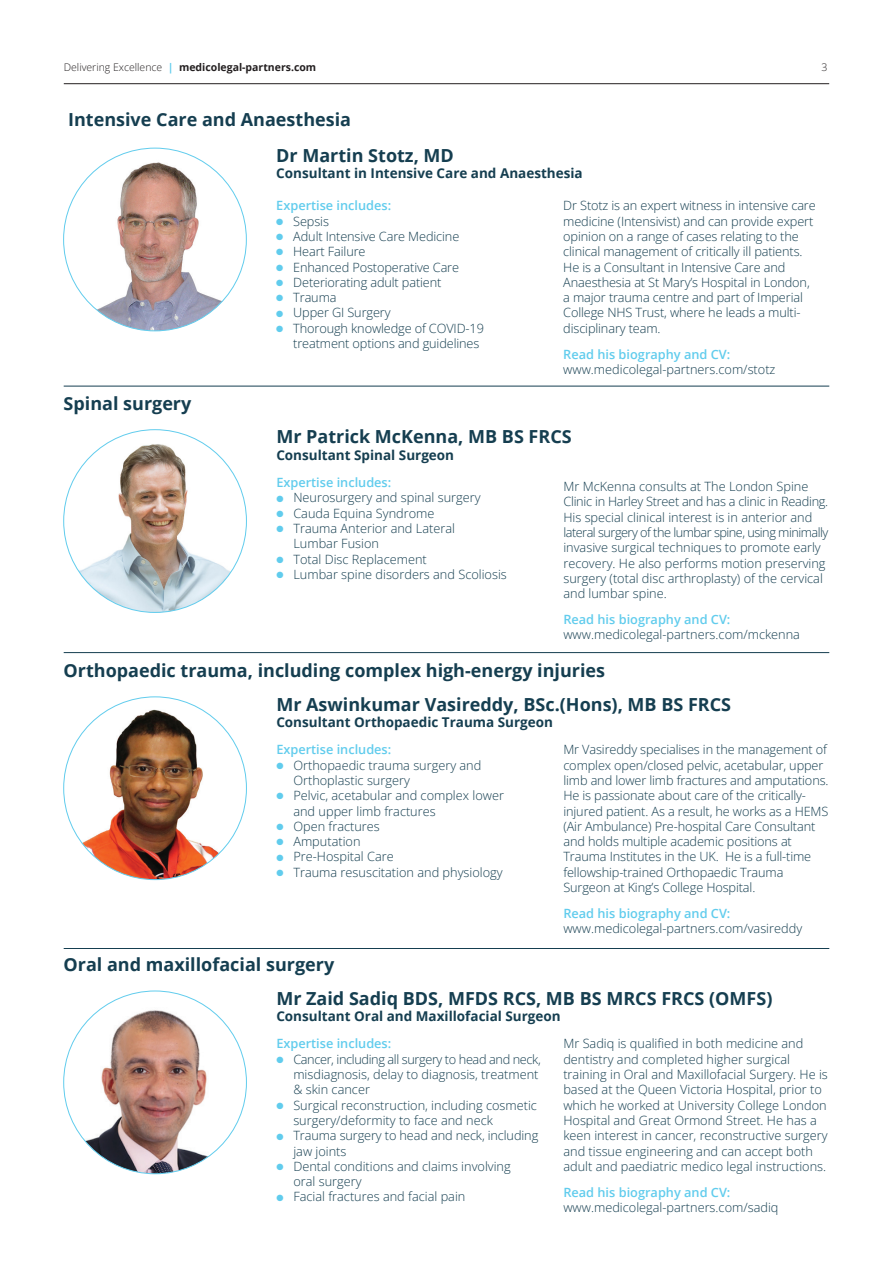
<style>
.page{position:relative;width:893px;height:1263px;background:#fff}
.page>*{position:absolute;margin:0;border:0;box-sizing:border-box;transform-origin:0 0}
.t1{font:700 18px "Open Sans";color:#153e50}
.t2{font:700 13.5px "Open Sans";color:#153e50}
.t3{font:12.75px/15.3px "Open Sans";color:#153e50}
.t4{font:600 12.75px "Open Sans";color:#61cced}
.t5{font:12.75px/15.3px "Open Sans";letter-spacing:-.02em;color:#153e50}
.t6{font:12.75px "Open Sans";letter-spacing:-.04em;color:#153e50}
.t7{font:12.75px "Open Sans";letter-spacing:-.03em;color:#153e50}
.t8{font:700 10.5px "Open Sans";color:#231f20}
.t9{font:10.5px "Open Sans";color:#231f20}
.s1{font-weight:400}
.s2{color:#61cced}
</style>
<div class="page">
<hr style="left:64px;top:83px;width:765px;height:1px;background:#231f20">
<img style="left:64px;top:430px;width:182px;height:182px;border-radius:91px">
<img style="left:83px;top:999px;width:145px;height:175px">
<img style="left:68px;top:697px;width:178px;height:183px">
<hr style="left:64px;top:948px;width:765px;height:1px;background:#153e50">
<hr style="left:64px;top:652px;width:765px;height:1px;background:#153e50">
<hr style="left:64px;top:386px;width:765px;height:1px;background:#153e50">
<img style="left:79px;top:148px;width:147px;height:183px">
<p class="t8" style="left:64px;top:60px;width:254px"><span class="s1">Delivering Excellence</span> <span class="s2">|</span> medicolegal-partners.com</p>
<p class="t9" style="left:821px;top:60px;width:7px">3</p>
<p class="t1" style="left:68px;top:107px;width:284px">Intensive Care and Anaesthesia</p>
<p class="t1" style="left:276px;top:142px;width:179px">Dr Martin Stotz, MD</p>
<p class="t2" style="left:276px;top:163px;width:308px">Consultant in Intensive Care and Anaesthesia</p>
<p class="t4" style="left:276px;top:197px;width:116px">Expertise includes:</p>
<p class="t3" style="left:276px;top:213px;width:54px"><span class="s2">●</span> Sepsis</p>
<p class="t3" style="left:276px;top:228px;width:185px"><span class="s2">●</span> Adult Intensive Care Medicine</p>
<p class="t3" style="left:276px;top:244px;width:91px"><span class="s2">●</span> Heart Failure</p>
<p class="t3" style="left:276px;top:259px;width:184px"><span class="s2">●</span> Enhanced Postoperative Care</p>
<p class="t3" style="left:276px;top:274px;width:167px"><span class="s2">●</span> Deteriorating adult patient</p>
<p class="t3" style="left:276px;top:289px;width:62px"><span class="s2">●</span> Trauma</p>
<p class="t3" style="left:276px;top:305px;width:116px"><span class="s2">●</span> Upper GI Surgery</p>
<p class="t3" style="left:276px;top:320px;width:209px"><span class="s2">●</span> Thorough knowledge of COVID-19</p>
<p class="t3" style="left:293px;top:335px;width:188px">treatment options and guidelines</p>
<p class="t3" style="left:563px;top:198px;width:254px">Dr Stotz is an expert witness in intensive care medicine (Intensivist) and can provide expert opinion on a range of cases relating to the clinical management of critically ill patients.<br>He is a Consultant in Intensive Care and Anaesthesia at St Mary’s Hospital in London, a major trauma centre and part of Imperial College NHS Trust, where he leads a multi&shy;disciplinary team.</p>
<p class="t4" style="left:563px;top:345px;width:169px">Read his biography and CV:</p>
<p class="t3" style="left:563px;top:361px;width:214px">www.medicolegal-partners.com/stotz</p>
<p class="t1" style="left:64px;top:391px;width:129px">Spinal surgery</p>
<p class="t1" style="left:276px;top:424px;width:297px">Mr Patrick McKenna, MB BS FRCS</p>
<p class="t2" style="left:276px;top:445px;width:179px">Consultant Spinal Surgeon</p>
<p class="t4" style="left:276px;top:474px;width:116px">Expertise includes:</p>
<p class="t3" style="left:276px;top:490px;width:206px"><span class="s2">●</span> Neurosurgery and spinal surgery</p>
<p class="t3" style="left:276px;top:505px;width:160px"><span class="s2">●</span> Cauda Equina Syndrome</p>
<p class="t3" style="left:276px;top:520px;width:180px"><span class="s2">●</span> Trauma Anterior and Lateral</p>
<p class="t3" style="left:293px;top:536px;width:87px">Lumbar Fusion</p>
<p class="t3" style="left:276px;top:551px;width:152px"><span class="s2">●</span> Total Disc Replacement</p>
<p class="t3" style="left:276px;top:566px;width:232px"><span class="s2">●</span> Lumbar spine disorders and Scoliosis</p>
<p class="t5" style="left:563px;top:478px;width:266px">Mr McKenna consults at The London Spine<br>Clinic in Harley Street and has a clinic in Reading.</p>
<p class="t3" style="left:563px;top:509px;width:250px">His special clinical interest is in anterior and</p>
<p class="t6" style="left:563px;top:523px;width:266px">lateral surgery of the lumbar spine, using minimally</p>
<p class="t3" style="left:563px;top:540px;width:264px">invasive surgical techniques to promote early recovery. He also performs motion preserving surgery (total disc arthroplasty) of the cervical and lumbar spine.</p>
<p class="t4" style="left:563px;top:610px;width:169px">Read his biography and CV:</p>
<p class="t3" style="left:563px;top:627px;width:238px">www.medicolegal-partners.com/mckenna</p>
<p class="t1" style="left:64px;top:658px;width:543px">Orthopaedic trauma, including complex high-energy injuries</p>
<p class="t1" style="left:276px;top:691px;width:456px">Mr Aswinkumar Vasireddy, BSc.(Hons), MB BS FRCS</p>
<p class="t2" style="left:276px;top:712px;width:278px">Consultant Orthopaedic Trauma Surgeon</p>
<p class="t4" style="left:276px;top:741px;width:116px">Expertise includes:</p>
<p class="t3" style="left:276px;top:757px;width:207px"><span class="s2">●</span> Orthopaedic trauma surgery and</p>
<p class="t3" style="left:293px;top:772px;width:118px">Orthoplastic surgery</p>
<p class="t3" style="left:276px;top:788px;width:229px"><span class="s2">●</span> Pelvic, acetabular and complex lower</p>
<p class="t3" style="left:293px;top:803px;width:144px">and upper limb fractures</p>
<p class="t3" style="left:276px;top:818px;width:105px"><span class="s2">●</span> Open fractures</p>
<p class="t3" style="left:276px;top:833px;width:86px"><span class="s2">●</span> Amputation</p>
<p class="t3" style="left:276px;top:849px;width:119px"><span class="s2">●</span> Pre-Hospital Care</p>
<p class="t3" style="left:276px;top:864px;width:228px"><span class="s2">●</span> Trauma resuscitation and physiology</p>
<p class="t3" style="left:563px;top:742px;width:267px">Mr Vasireddy specialises in the management of complex open/closed pelvic, acetabular, upper limb and lower limb fractures and amputations.<br>He is passionate about care of the critically&shy;injured patient. As a result, he works as a HEMS (Air Ambulance) Pre-hospital Care Consultant and holds multiple academic positions at Trauma Institutes in the UK. He is a full-time fellowship-trained Orthopaedic Trauma Surgeon at King’s College Hospital.</p>
<p class="t4" style="left:563px;top:904px;width:169px">Read his biography and CV:</p>
<p class="t3" style="left:563px;top:920px;width:240px">www.medicolegal-partners.com/vasireddy</p>
<p class="t1" style="left:64px;top:952px;width:272px">Oral and maxillofacial surgery</p>
<p class="t1" style="left:276px;top:985px;width:498px">Mr Zaid Sadiq BDS, MFDS RCS, MB BS MRCS FRCS (OMFS)</p>
<p class="t2" style="left:276px;top:1006px;width:286px">Consultant Oral and Maxillofacial Surgeon</p>
<p class="t4" style="left:276px;top:1035px;width:116px">Expertise includes:</p>
<p class="t7" style="left:276px;top:1050px;width:266px"><span class="s2">●</span> Cancer, including all surgery to head and neck,</p>
<p class="t3" style="left:293px;top:1066px;width:247px">misdiagnosis, delay to diagnosis, treatment &amp; skin cancer</p>
<p class="t3" style="left:293px;top:1097px;width:245px;text-indent:-17px"><span class="s2">●</span> Surgical reconstruction, including cosmetic surgery/deformity to face and neck</p>
<p class="t3" style="left:276px;top:1128px;width:263px"><span class="s2">●</span> Trauma surgery to head and neck, including</p>
<p class="t3" style="left:293px;top:1143px;width:55px">jaw joints</p>
<p class="t3" style="left:276px;top:1158px;width:236px"><span class="s2">●</span> Dental conditions and claims involving</p>
<p class="t3" style="left:293px;top:1173px;width:70px">oral surgery</p>
<p class="t3" style="left:276px;top:1189px;width:191px"><span class="s2">●</span> Facial fractures and facial pain</p>
<p class="t3" style="left:563px;top:1036px;width:266px">Mr Sadiq is qualified in both medicine and dentistry and completed higher surgical training in Oral and Maxillofacial Surgery. He is based at the Queen Victoria Hospital, prior to which he worked at University College London Hospital and Great Ormond Street. He has a keen interest in cancer, reconstructive surgery and tissue engineering and can accept both adult and paediatric medico legal instructions.</p>
<p class="t4" style="left:563px;top:1183px;width:169px">Read his biography and CV:</p>
<p class="t3" style="left:563px;top:1199px;width:217px">www.medicolegal-partners.com/sadiq</p>
</div>
